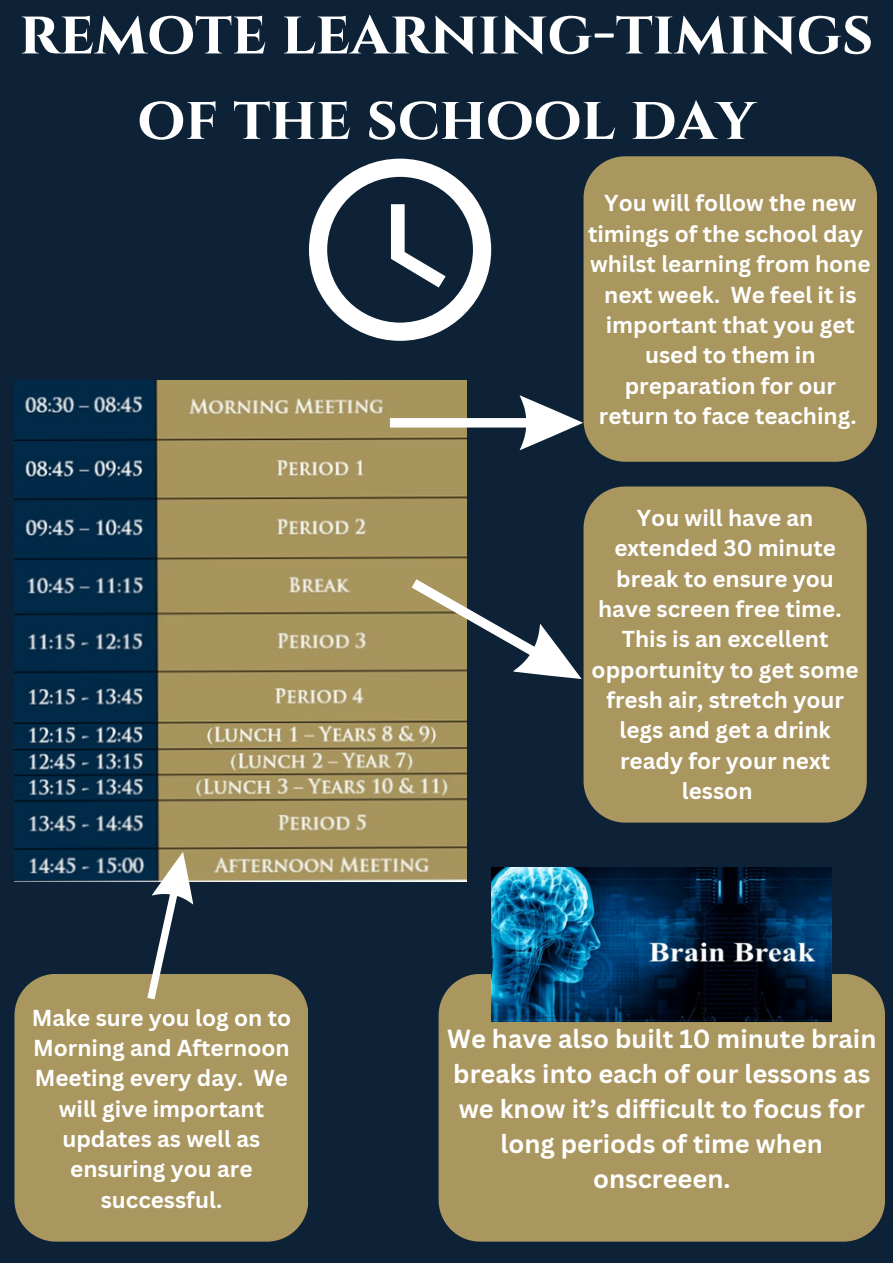
<style>
.page{position:relative;width:893px;height:1264px;background:#fff}
.page>*{position:absolute;margin:0;border:0;box-sizing:border-box;transform-origin:0 0}
.t1{font:700 61.5px/85.5px "Cinzel";color:#fff;text-align:center}
.t2{font:700 25.5px/34.8px "Canva Sans";color:#fff;text-align:center}
.t3{font:700 22.5px/30.3px "Canva Sans";color:#fff;text-align:center}
</style>
<div class="page">
<div style="left:0;top:0;width:892px;height:1262px;background:#0d2236"></div>
<img style="left:14px;top:380px;width:452px;height:501px">
<div style="left:583px;top:156px;width:294px;height:306px;background:#aa9760"></div>
<div style="left:583px;top:486px;width:283px;height:336px;background:#aa9760"></div>
<div style="left:14px;top:974px;width:294px;height:267px;background:#aa9760"></div>
<div style="left:438px;top:973px;width:447px;height:268px;background:#aa9760"></div>
<svg style="left:390px;top:395px;width:193px;height:55px"></svg>
<svg style="left:400px;top:559px;width:195px;height:144px"></svg>
<svg style="left:130px;top:847px;width:74px;height:156px"></svg>
<img style="left:491px;top:867px;width:340px;height:154px">
<svg style="left:309px;top:159px;width:182px;height:182px"></svg>
<p class="t1" style="left:19px;top:-8px;width:855px">REMOTE LEARNING-TIMINGS<br>OF THE SCHOOL DAY</p>
<p class="t3" style="left:588px;top:187px;width:284px">You will follow the new timings of the school day whilst learning from hone next week. We feel it is important that you get used to them in preparation for our return to face teaching.</p>
<p class="t3" style="left:32px;top:1001px;width:261px">Make sure you log on to<br>Morning and Afternoon<br>Meeting every day. We will give important updates as well as ensuring you are successful.</p>
<p class="t3" style="left:636px;top:502px;width:178px">You will have an</p>
<p class="t3" style="left:614px;top:532px;width:223px">extended 30 minute</p>
<p class="t3" style="left:616px;top:562px;width:219px">break to ensure you</p>
<p class="t3" style="left:598px;top:593px;width:245px">have screen free time.</p>
<p class="t3" style="left:621px;top:623px;width:208px">This is an excellent</p>
<p class="t3" style="left:591px;top:653px;width:268px">opportunity to get some</p>
<p class="t3" style="left:606px;top:684px;width:239px">fresh air, stretch your</p>
<p class="t3" style="left:619px;top:714px;width:213px">legs and get a drink</p>
<p class="t3" style="left:620px;top:745px;width:211px">ready for your next</p>
<p class="t3" style="left:681px;top:775px;width:72px">lesson</p>
<p class="t2" style="left:447px;top:1020px;width:430px">We have also built 10 minute brain breaks into each of our lessons as we know it’s difficult to focus for long periods of time when onscreeen.</p>
</div>
